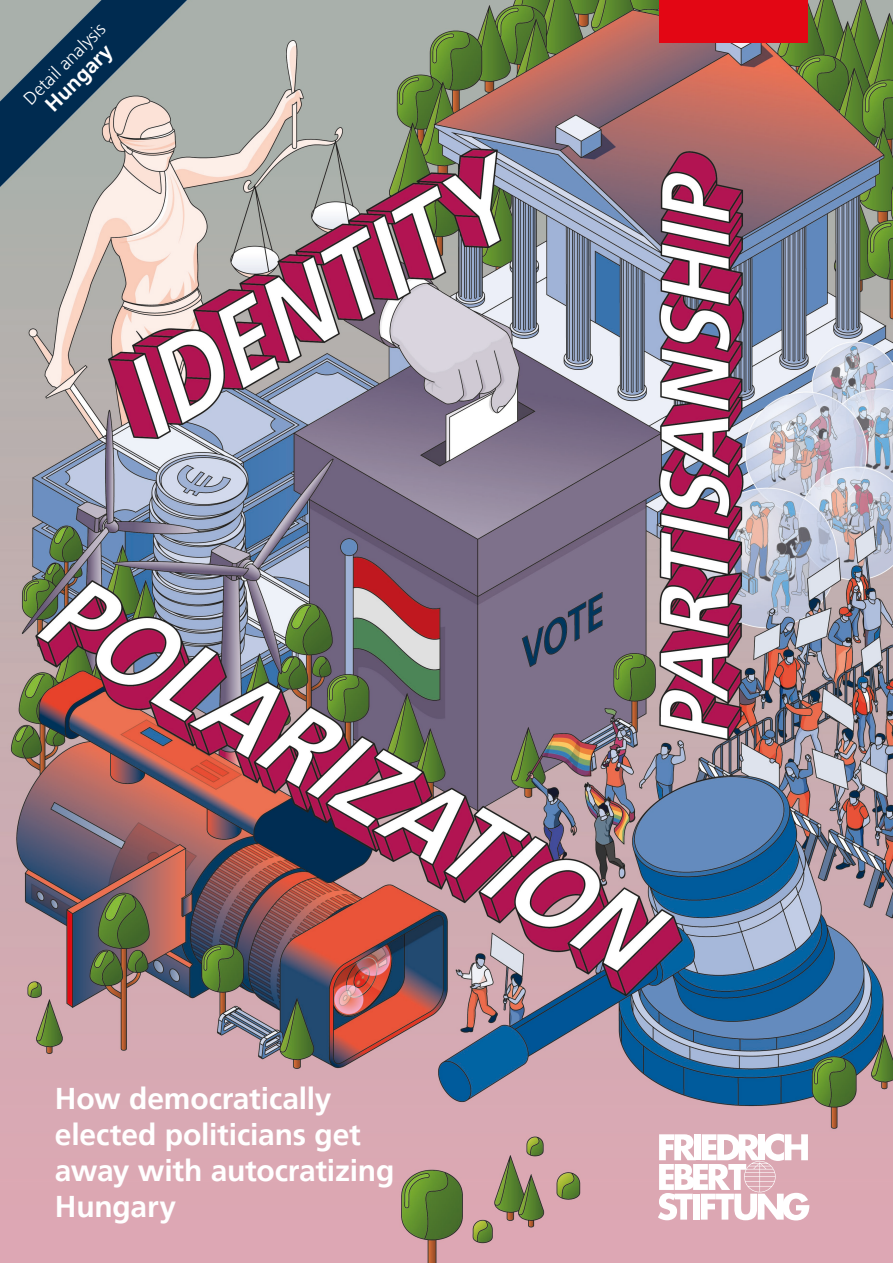
<style>
.page{position:relative;width:893px;height:1263px;background:#fff}
.page>*{position:absolute;margin:0;border:0;box-sizing:border-box;transform-origin:0 0}
.t1{font:700 30px/36px "Frutiger LT Pro";letter-spacing:-.005em;color:#fff}
.t2{font:700 21px "Frutiger LT Com";color:#fff}
.t3{font:300 18px "Frutiger LT Com";color:#fff}
</style>
<div class="page">
<img style="left:0;top:0;width:893px;height:1263px">
<div style="left:659px;top:0;width:149px;height:43px;background:#e30614"></div>
<svg style="left:658px;top:1133px;width:151px;height:87px"></svg>
<p class="t3" style="left:19px;top:94px;width:108px;rotate:-45deg">Detail analysis</p>
<p class="t2" style="left:40px;top:99px;width:87px;rotate:-45deg">Hungary</p>
<p class="t1" style="left:55px;top:1081px;width:341px">How democratically elected politicians get away with autocratizing<br>Hungary</p>
</div>
